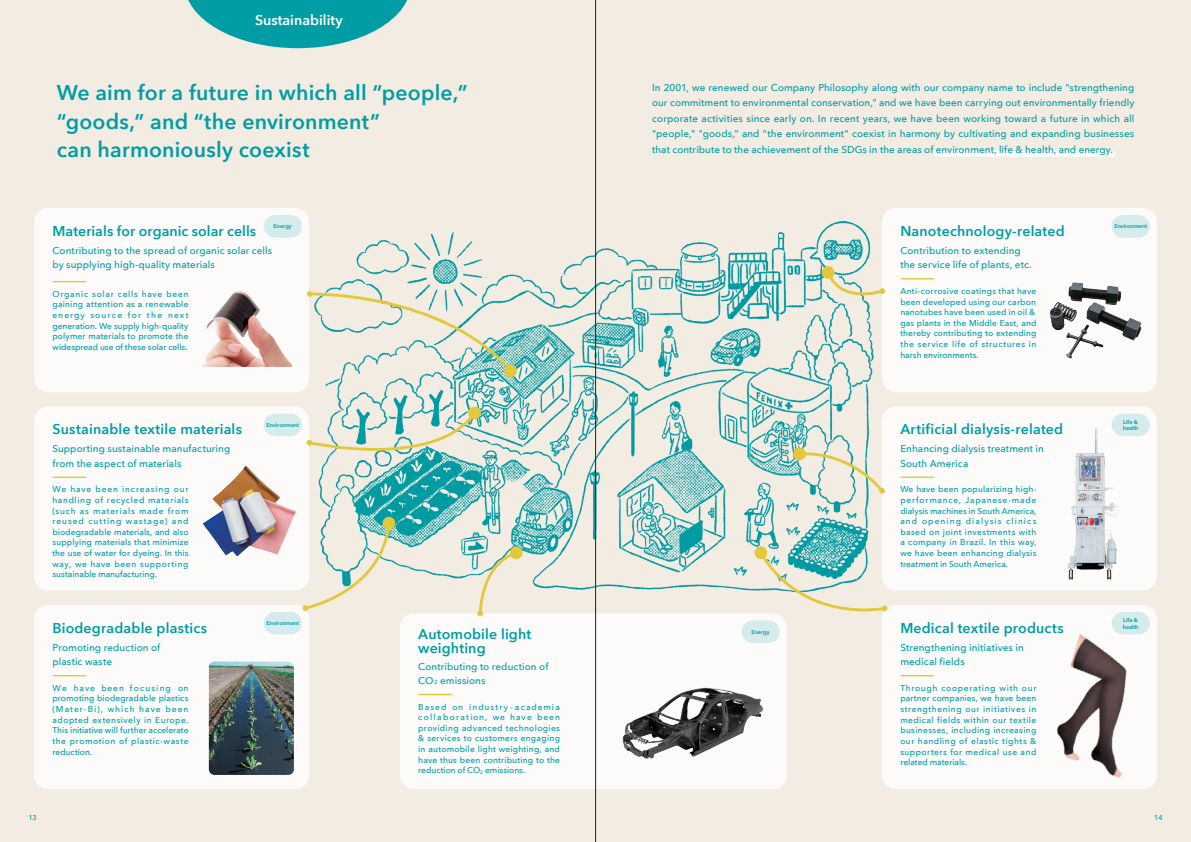
<style>
.page{position:relative;width:1191px;height:842px;background:#f3ece2}
.page>*{position:absolute;margin:0;border:0;box-sizing:border-box;transform-origin:0 0}
.t1{font:600 21.3px/28.3px "Avenir Next";letter-spacing:.01em;color:#009da5}
.t2{font:600 14.2px/14.2px "Avenir Next";letter-spacing:.01em;color:#009da5}
.t3{font:600 14.2px "Avenir Next";color:#fff}
.t4{font:500 9.9px/14.2px "Avenir Next";letter-spacing:.005em;color:#009da5}
.t5{font:500 8.5px/10.6px "Avenir Next";letter-spacing:.01em;color:#009da5;text-align:justify}
.t6{font:500 7.1px "Avenir Next";color:#009da5}
.t7{font:600 5.7px/6.4px "Avenir Next";letter-spacing:-.02em;color:#009da5}
.s1{font-size:5.8px}
.s2{font-size:5px}
</style>
<div class="page">
<img style="left:318px;top:208px;width:556px;height:403px">
<div style="left:882px;top:208px;width:275px;height:184px;background:#fff;border-radius:14px"></div>
<div style="left:882px;top:406px;width:275px;height:185px;background:#fff;border-radius:14px"></div>
<div style="left:400px;top:613px;width:387px;height:176px;background:#fff;border-radius:14px"></div>
<div style="left:882px;top:605px;width:275px;height:184px;background:#fff;border-radius:14px"></div>
<div style="left:34px;top:605px;width:275px;height:184px;background:#fff;border-radius:14px"></div>
<div style="left:34px;top:406px;width:275px;height:185px;background:#fff;border-radius:14px"></div>
<div style="left:34px;top:208px;width:275px;height:184px;background:#fff;border-radius:14px"></div>
<svg style="left:188px;top:0;width:220px;height:48px"></svg>
<div style="left:934px;top:151px;width:181px;height:6px;background:#fff;border-radius:3px"></div>
<div style="left:1111px;top:215px;width:38px;height:23px;background:#d6ecec;border-radius:11px"></div>
<div style="left:264px;top:413px;width:38px;height:23px;background:#d6ecec;border-radius:11px"></div>
<div style="left:264px;top:215px;width:38px;height:23px;background:#d6ecec;border-radius:11px"></div>
<div style="left:264px;top:612px;width:38px;height:23px;background:#d6ecec;border-radius:11px"></div>
<div style="left:741px;top:620px;width:39px;height:23px;background:#d6ecec;border-radius:11px"></div>
<div style="left:1111px;top:612px;width:38px;height:23px;background:#d6ecec;border-radius:11px"></div>
<hr style="left:419px;top:694px;width:32px;height:1px;background:#e2c83a">
<div style="left:1111px;top:413px;width:38px;height:23px;background:#d6ecec;border-radius:11px"></div>
<svg style="left:307px;top:291px;width:207px;height:84px"></svg>
<div style="left:504px;top:364px;width:13px;height:13px;background:#e2c83a;border-radius:50%"></div>
<svg style="left:306px;top:406px;width:175px;height:64px"></svg>
<svg style="left:302px;top:516px;width:94px;height:95px"></svg>
<svg style="left:477px;top:546px;width:46px;height:70px"></svg>
<img style="left:202px;top:291px;width:90px;height:75px">
<img style="left:222px;top:465px;width:24px;height:25px">
<img style="left:209px;top:661px;width:85px;height:114px">
<img style="left:1068px;top:282px;width:46px;height:23px">
<img style="left:1056px;top:631px;width:91px;height:147px">
<img style="left:622px;top:687px;width:142px;height:72px">
<svg style="left:753px;top:545px;width:134px;height:79px"></svg>
<svg style="left:792px;top:447px;width:93px;height:47px"></svg>
<svg style="left:821px;top:265px;width:64px;height:40px"></svg>
<hr style="left:901px;top:278px;width:32px;height:1px;background:#e2c83a">
<hr style="left:901px;top:675px;width:32px;height:1px;background:#e2c83a">
<hr style="left:901px;top:476px;width:32px;height:2px;background:#e2c83a">
<hr style="left:53px;top:281px;width:33px;height:1px;background:#e2c83a">
<hr style="left:53px;top:675px;width:33px;height:1px;background:#e2c83a">
<hr style="left:53px;top:476px;width:33px;height:2px;background:#e2c83a">
<img style="left:1067px;top:425px;width:53px;height:155px">
<hr style="left:595px;top:0;width:1px;height:842px;background:#231f20">
<h2 class="t3" style="left:255px;top:8px;width:89px">Sustainability</h2>
<h1 class="t1" style="left:57px;top:78px;width:412px">We aim for a future in which all “people,” “goods,” and “the environment”<br>can harmoniously coexist</h1>
<p class="t4" style="left:652px;top:79px;width:484px;line-height:15.6px;text-align:justify">In 2001, we renewed our Company Philosophy along with our company name to include "strengthening our commitment to environmental conservation," and we have been carrying out environmentally friendly corporate activities since early on. In recent years, we have been working toward a future in which all "people," "goods," and "the environment" coexist in harmony by cultivating and expanding businesses that contribute to the achievement of the SDGs in the areas of environment, life &amp; health, and energy.</p>
<p class="t7" style="left:274px;top:223px;width:20px">Energy</p>
<h2 class="t2" style="left:52px;top:223px;width:205px">Materials for organic solar cells</h2>
<p class="t4" style="left:52px;top:243px;width:221px">Contributing to the spread of organic solar cells by supplying high-quality materials</p>
<p class="t5" style="left:52px;top:288px;width:138px">Organic solar cells have been gaining attention as a renewable energy source for the next generation. We supply high-quality polymer materials to promote the widespread use of these solar cells.</p>
<h2 class="t2" style="left:900px;top:223px;width:166px">Nanotechnology-related</h2>
<p class="t4" style="left:900px;top:243px;width:133px">Contribution to extending the service life of plants, etc.</p>
<p class="t5" style="left:900px;top:285px;width:138px;text-align:left">Anti-corrosive coatings that have been developed using our carbon nanotubes have been used in oil &amp; gas plants in the Middle East, and thereby contributing to extending the service life of structures in harsh environments.</p>
<p class="t7" style="left:1114px;top:223px;width:34px">Environment</p>
<h2 class="t2" style="left:52px;top:422px;width:191px">Sustainable textile materials</h2>
<p class="t4" style="left:52px;top:441px;width:179px">Supporting sustainable manufacturing from the aspect of materials</p>
<p class="t5" style="left:52px;top:484px;width:138px">We have been increasing our handling of recycled materials (such as materials made from reused cutting wastage) and biodegradable materials, and also supplying materials that minimize the use of water for dyeing. In this way, we have been supporting sustainable manufacturing.</p>
<p class="t7" style="left:266px;top:421px;width:34px">Environment</p>
<h2 class="t2" style="left:900px;top:422px;width:164px">Artificial dialysis-related</h2>
<p class="t4" style="left:900px;top:441px;width:145px">Enhancing dialysis treatment in<br>South America</p>
<p class="t5" style="left:900px;top:484px;width:138px">We have been popularizing high&shy;performance, Japanese-made dialysis machines in South America, and opening dialysis clinics based on joint investments with a company in Brazil. In this way, we have been enhancing dialysis treatment in South America.</p>
<p class="t7" style="left:1122px;top:419px;width:17px">Life &amp; health</p>
<p class="t7" style="left:266px;top:620px;width:34px">Environment</p>
<h2 class="t2" style="left:52px;top:620px;width:156px">Biodegradable plastics</h2>
<p class="t7" style="left:751px;top:628px;width:20px">Energy</p>
<p class="t4" style="left:52px;top:640px;width:109px">Promoting reduction of plastic waste</p>
<p class="t5" style="left:52px;top:682px;width:138px">We have been focusing on promoting biodegradable plastics (Mater-Bi), which have been adopted extensively in Europe.<br>This initiative will further accelerate the promotion of plastic-waste reduction.</p>
<h2 class="t2" style="left:418px;top:626px;width:114px">Automobile light weighting</h2>
<p class="t4" style="left:418px;top:659px;width:132px">Contributing to reduction of<br>CO<span class="s1">2</span> emissions</p>
<p class="t5" style="left:418px;top:701px;width:143px">Based on industry - academia collaboration, we have been providing advanced technologies &amp; services to customers engaging in automobile light weighting, and have thus been contributing to the reduction of CO<span class="s2">2</span> emissions.</p>
<h2 class="t2" style="left:900px;top:620px;width:165px">Medical textile products</h2>
<p class="t4" style="left:900px;top:640px;width:125px">Strengthening initiatives in medical fields</p>
<p class="t5" style="left:900px;top:682px;width:138px">Through cooperating with our partner companies, we have been strengthening our initiatives in medical fields within our textile businesses, including increasing our handling of elastic tights &amp; supporters for medical use and related materials.</p>
<p class="t7" style="left:1122px;top:617px;width:17px">Life &amp; health</p>
<p class="t6" style="left:28px;top:812px;width:10px">13</p>
<p class="t6" style="left:1154px;top:812px;width:10px">14</p>
</div>
